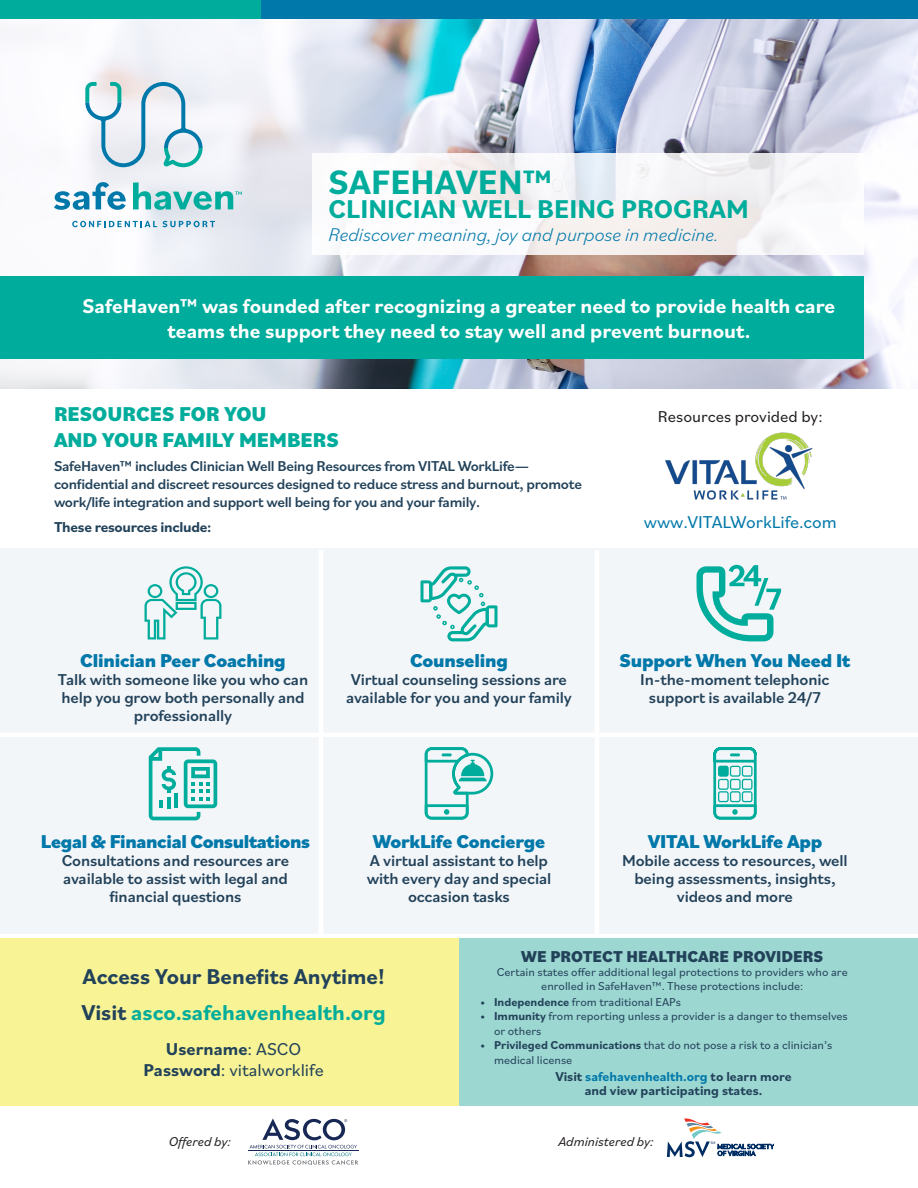
<style>
.page{position:relative;width:918px;height:1188px;background:#fff}
.page>*{position:absolute;margin:0;border:0;box-sizing:border-box;transform-origin:0 0}
.t1{font:700 35.4px "Bilo";color:#00ac9b}
.t2{font:700 27px "Bilo";color:#00ac9b}
.t3{font:700 22.5px "Bilo";color:#00ac9b}
.t4{font:700 22.5px "Bilo";color:#22425a}
.t5{font:700 21px/25.2px "Bilo";color:#fff;text-align:center}
.t6{font:800 21px/25.2px "Bilo";color:#00ac9b}
.Paragraph_Style_1{font:800 19.5px "Bilo";letter-spacing:-.01em;color:#0078a9}
.t7{font:italic 300 19.35px "Bilo";color:#0078a9}
.t8{font:18px "Bilo";color:#22425a}
.t9{font:18px "Bilo";color:#0078a9}
.t10{font:700 18px "Bilo";color:#22425a}
.Paragraph_Style_1-2{font:500 16.5px/18px "Bilo";letter-spacing:-.01em;color:#22425a;text-align:center}
.t11{font:800 16.5px "Bilo";color:#22425a}
.t12{font:16.5px "Bilo";color:#231f20}
.t13{font:500 15px/18px "Bilo";letter-spacing:-.02em;color:#22425a}
.t14{font:700 15px "Bilo";letter-spacing:-.02em;color:#22425a}
.t15{font:700 13.5px/13.5px "Bilo";color:#22425a;text-align:center}
.t16{font:italic 13.5px "Bilo";color:#231f20}
.t17{font:12px/14.4px "Bilo";color:#22425a}
.s1{color:#22425a}
.s2{font-weight:400}
.s3{font-weight:700}
.s4{color:#0078a9}
</style>
<div class="page">
<div style="left:0;top:548px;width:918px;height:386px;background:#f3f6f9"></div>
<svg style="left:0;top:19px;width:918px;height:370px"></svg>
<div style="left:242px;top:0;width:676px;height:19px;background:#0078a9"></div>
<div style="left:0;top:0;width:260px;height:19px;background:#00ac9b"></div>
<div style="left:0;top:276px;width:864px;height:83px;background:#00ac9b"></div>
<svg style="left:312px;top:154px;width:552px;height:101px"></svg>
<svg style="left:145px;top:566px;width:76px;height:73px"></svg>
<svg style="left:54px;top:182px;width:72px;height:28px"></svg>
<svg style="left:72px;top:221px;width:143px;height:6px"></svg>
<svg style="left:85px;top:82px;width:118px;height:86px"></svg>
<svg style="left:133px;top:182px;width:109px;height:28px;background:#94d3d2"></svg>
<img style="left:666px;top:432px;width:147px;height:67px">
<div style="left:0;top:939px;width:459px;height:167px;background:#f8f395"></div>
<div style="left:459px;top:939px;width:459px;height:167px;background:#9dd7d1"></div>
<svg style="left:421px;top:566px;width:76px;height:75px"></svg>
<svg style="left:149px;top:747px;width:68px;height:73px"></svg>
<svg style="left:425px;top:747px;width:68px;height:73px"></svg>
<svg style="left:713px;top:747px;width:44px;height:73px"></svg>
<hr style="left:0;top:733px;width:918px;height:4px;background:#fff">
<hr style="left:319px;top:550px;width:4px;height:386px;background:#fff">
<hr style="left:595px;top:550px;width:4px;height:386px;background:#fff">
<svg style="left:697px;top:565px;width:84px;height:76px"></svg>
<svg style="left:667px;top:1118px;width:107px;height:39px"></svg>
<svg style="left:248px;top:1118px;width:110px;height:47px"></svg>
<p class="t1" style="left:329px;top:158px;width:225px">SAFEHAVEN™</p>
<p class="t2" style="left:329px;top:190px;width:422px">CLINICIAN WELL BEING PROGRAM</p>
<p class="t7" style="left:329px;top:221px;width:392px">Rediscover meaning, joy and purpose in medicine.</p>
<p class="t5" style="left:83px;top:292px;width:754px">SafeHaven™ was founded after recognizing a greater need to provide health care teams the support they need to stay well and prevent burnout.</p>
<p class="t6" style="left:54px;top:401px;width:286px">RESOURCES FOR YOU<br>AND YOUR FAMILY MEMBERS</p>
<p class="t13" style="left:54px;top:457px;width:530px">SafeHaven™ includes Clinician Well Being Resources from VITAL WorkLife— confidential and discreet resources designed to reduce stress and burnout, promote work/life integration and support well being for you and your family.</p>
<p class="t14" style="left:54px;top:517px;width:159px">These resources include:</p>
<p class="t12" style="left:658px;top:405px;width:166px">Resources provided by:</p>
<p class="t9" style="left:644px;top:510px;width:195px">www.VITALWorkLife.com</p>
<p class="Paragraph_Style_1" style="left:80px;top:647px;width:207px">Clinician Peer Coaching</p>
<p class="Paragraph_Style_1-2" style="left:58px;top:670px;width:252px">Talk with someone like you who can help you grow both personally and professionally</p>
<p class="Paragraph_Style_1" style="left:410px;top:647px;width:99px">Counseling</p>
<p class="Paragraph_Style_1-2" style="left:346px;top:670px;width:227px;text-align:left">Virtual counseling sessions are available for you and your family</p>
<p class="Paragraph_Style_1" style="left:41px;top:828px;width:271px">Legal &amp; Financial Consultations</p>
<p class="Paragraph_Style_1-2" style="left:62px;top:851px;width:229px">Consultations and resources are available to assist with legal and financial questions</p>
<p class="Paragraph_Style_1" style="left:373px;top:828px;width:174px">WorkLife Concierge</p>
<p class="Paragraph_Style_1-2" style="left:367px;top:851px;width:186px">A virtual assistant to help with every day and special occasion tasks</p>
<p class="Paragraph_Style_1" style="left:620px;top:647px;width:232px">Support When You Need It</p>
<p class="Paragraph_Style_1-2" style="left:640px;top:670px;width:191px">In-the-moment telephonic support is available 24/7</p>
<p class="Paragraph_Style_1" style="left:648px;top:828px;width:176px">VITAL WorkLife App</p>
<p class="Paragraph_Style_1-2" style="left:622px;top:851px;width:227px">Mobile access to resources, well being assessments, insights, videos and more</p>
<p class="t4" style="left:83px;top:961px;width:304px">Access Your Benefits Anytime!</p>
<p class="t3" style="left:81px;top:997px;width:306px"><span class="s1">Visit</span> asco.safehavenhealth.org</p>
<p class="t10" style="left:166px;top:1036px;width:137px">Username<span class="s2">: ASCO</span></p>
<p class="t8" style="left:143px;top:1058px;width:182px"><span class="s3">Password</span>: vitalworklife</p>
<p class="t11" style="left:521px;top:945px;width:303px">WE PROTECT HEALTHCARE PROVIDERS</p>
<p class="t17" style="left:497px;top:964px;width:353px;text-align:center">Certain states offer additional legal protections to providers who are enrolled in SafeHaven™. These protections include:</p>
<p class="t17" style="left:481px;top:994px;width:202px"><span class="s3">• Independence</span> from traditional EAPs</p>
<p class="t17" style="left:494px;top:1009px;width:355px;text-indent:-14px"><span class="s3">• Immunity</span> from reporting unless a provider is a danger to themselves or others</p>
<p class="t17" style="left:494px;top:1037px;width:340px;text-indent:-14px"><span class="s3">• Privileged Communications</span> that do not pose a risk to a clinician’s medical license</p>
<p class="t15" style="left:555px;top:1070px;width:238px">Visit <span class="s4">safehavenhealth.org</span> to learn more and view participating states.</p>
<p class="t16" style="left:169px;top:1132px;width:64px">Offered by:</p>
<p class="t16" style="left:558px;top:1132px;width:97px">Administered by:</p>
</div>
